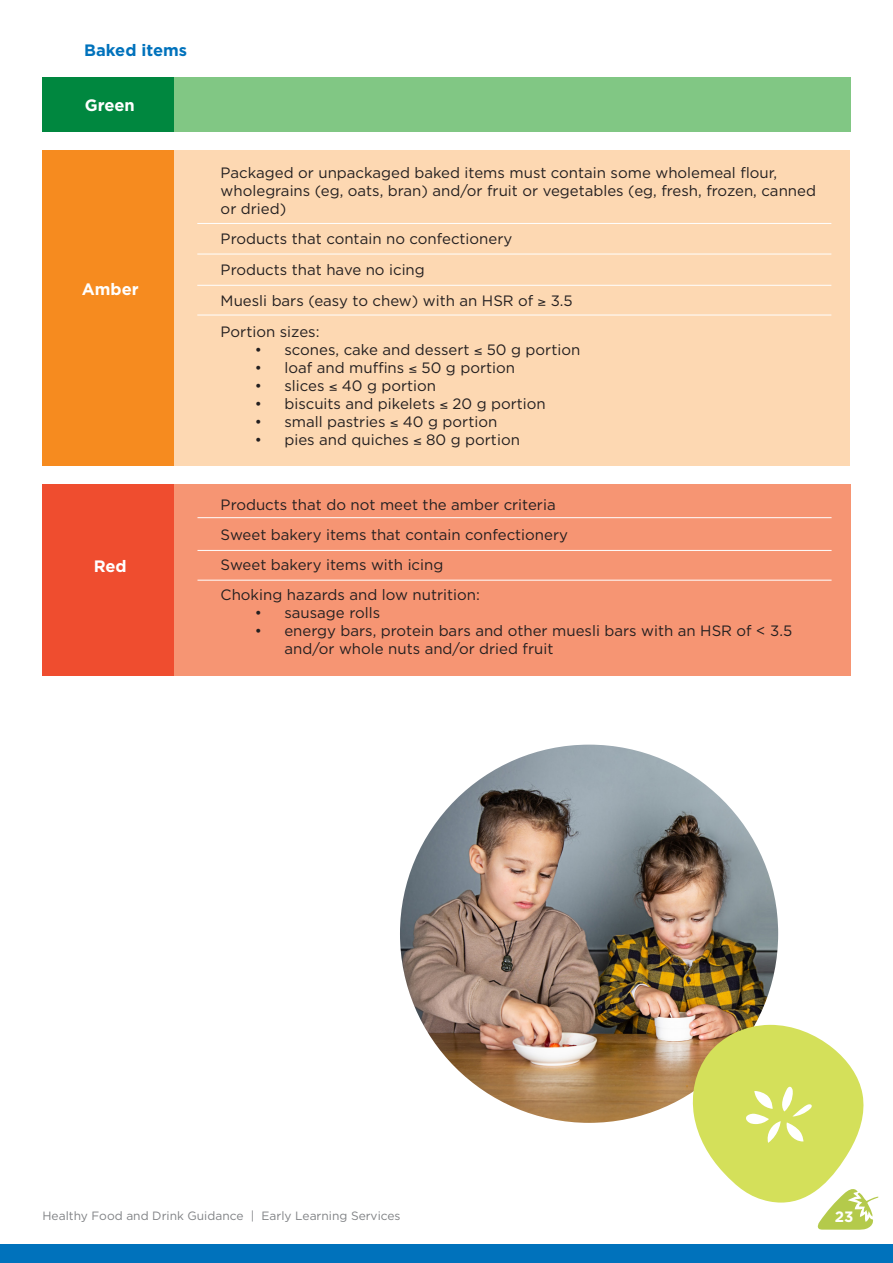
<style>
.page{position:relative;width:893px;height:1263px;background:#fff}
.page>*{position:absolute;margin:0;border:0;box-sizing:border-box;transform-origin:0 0}
.t1{font:700 16.5px "Gotham";color:#fff}
.t2{font:700 16.5px "Gotham";color:#0072bc}
.text{font:15px/18px "Gotham";color:#231f20}
.bullet_text{font:15px/18px "Gotham";color:#231f20}
.t3{font:700 15px "Gotham";color:#fff}
.t4{font:12px "Gotham";color:#808285}
</style>
<div class="page">
<div style="left:43px;top:484px;width:808px;height:191px;background:#f69573"></div>
<hr style="left:197px;top:517px;width:635px;height:1px;background:#fff">
<hr style="left:197px;top:550px;width:635px;height:1px;background:#fff">
<hr style="left:197px;top:580px;width:635px;height:1px;background:#fff">
<div style="left:43px;top:150px;width:807px;height:316px;background:#fdd8b2"></div>
<div style="left:43px;top:150px;width:131px;height:316px;background:#f68b1f"></div>
<div style="left:43px;top:484px;width:131px;height:191px;background:#ef4d2f"></div>
<hr style="left:197px;top:223px;width:634px;height:1px;background:#fff">
<hr style="left:197px;top:254px;width:634px;height:1px;background:#fff">
<hr style="left:197px;top:285px;width:634px;height:1px;background:#fff">
<div style="left:43px;top:78px;width:807px;height:54px;background:#81c784"></div>
<div style="left:43px;top:78px;width:131px;height:54px;background:#00873f"></div>
<hr style="left:197px;top:315px;width:634px;height:1px;background:#fff">
<img style="left:400px;top:745px;width:378px;height:378px;border-radius:189px">
<svg style="left:690px;top:1025px;width:188px;height:205px"></svg>
<div style="left:0;top:1245px;width:893px;height:18px;background:#0072bc"></div>
<p class="t2" style="left:84px;top:39px;width:104px">Baked items</p>
<p class="t1" style="left:85px;top:94px;width:52px">Green</p>
<p class="t1" style="left:82px;top:278px;width:58px">Amber</p>
<p class="t1" style="left:94px;top:555px;width:35px">Red</p>
<p class="text" style="left:221px;top:163px;width:597px">Packaged or unpackaged baked items must contain some wholemeal flour, wholegrains (eg, oats, bran) and/or fruit or vegetables (eg, fresh, frozen, canned or dried)</p>
<p class="text" style="left:221px;top:230px;width:293px">Products that contain no confectionery</p>
<p class="text" style="left:221px;top:260px;width:206px">Products that have no icing</p>
<p class="text" style="left:221px;top:291px;width:354px">Muesli bars (easy to chew) with an HSR of ≥ 3.5</p>
<p class="text" style="left:221px;top:322px;width:100px">Portion sizes:</p>
<p class="bullet_text" style="left:255px;top:340px;width:327px">• scones, cake and dessert ≤ 50 g portion</p>
<p class="bullet_text" style="left:255px;top:358px;width:262px">• loaf and muffins ≤ 50 g portion</p>
<p class="bullet_text" style="left:255px;top:376px;width:183px">• slices ≤ 40 g portion</p>
<p class="bullet_text" style="left:255px;top:394px;width:293px">• biscuits and pikelets ≤ 20 g portion</p>
<p class="bullet_text" style="left:255px;top:412px;width:244px">• small pastries ≤ 40 g portion</p>
<p class="bullet_text" style="left:255px;top:430px;width:267px">• pies and quiches ≤ 80 g portion</p>
<p class="text" style="left:221px;top:495px;width:336px">Products that do not meet the amber criteria</p>
<p class="text" style="left:221px;top:525px;width:349px">Sweet bakery items that contain confectionery</p>
<p class="text" style="left:221px;top:555px;width:224px">Sweet bakery items with icing</p>
<p class="text" style="left:221px;top:585px;width:261px">Choking hazards and low nutrition:</p>
<p class="bullet_text" style="left:255px;top:603px;width:127px">• sausage rolls</p>
<p class="bullet_text" style="left:284px;top:621px;width:509px;text-indent:-30px">• energy bars, protein bars and other muesli bars with an HSR of &lt; 3.5 and/or whole nuts and/or dried fruit</p>
<p class="t4" style="left:43px;top:1208px;width:360px">Healthy Food and Drink Guidance | Early Learning Services</p>
<p class="t3" style="left:835px;top:1207px;width:20px">23</p>
</div>
